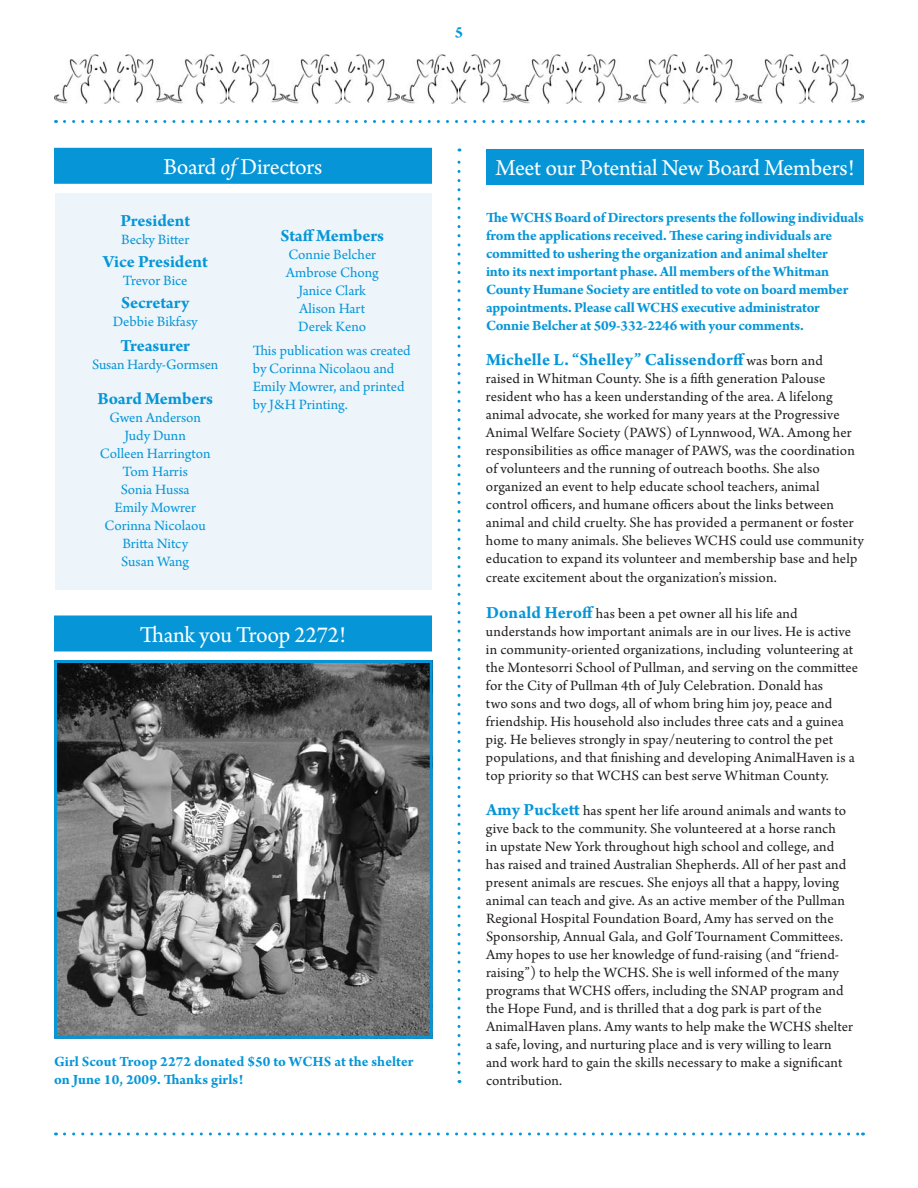
<style>
.page{position:relative;width:918px;height:1188px;background:#fff}
.page>*{position:absolute;margin:0;border:0;box-sizing:border-box;transform-origin:0 0}
.Body_Copy{font:24px "Arno Pro";letter-spacing:-.015em;color:#fff}
.Body_Copy-2{font:700 18px "Arno Pro";color:#0696d7}
.Body_Copy-3{font:700 16.5px "Arno Pro";color:#0696d7}
.Body_Copy-4{font:15px/18px "Arno Pro";letter-spacing:.01em;color:#231f20}
.Body_Copy-5{font:700 15px/18px "Arno Pro";letter-spacing:-.01em;color:#0696d7}
.t1{font:15px/18px "Arno Pro";letter-spacing:-.005em;color:#0696d7}
.s1{font-style:italic}
.s2{font-weight:400;font-size:15px;color:#231f20}
.s3{font-weight:700;font-size:18px;color:#0696d7}
</style>
<div class="page">
<div style="left:56px;top:193px;width:376px;height:396px;background:#edf5fb"></div>
<svg style="left:64px;top:120px;width:799px;height:3px"></svg>
<img style="left:113px;top:54px;width:113px;height:49px">
<img style="left:229px;top:54px;width:112px;height:49px">
<img style="left:344px;top:54px;width:55px;height:48px">
<img style="left:401px;top:54px;width:56px;height:49px">
<img style="left:460px;top:54px;width:55px;height:48px">
<img style="left:517px;top:54px;width:56px;height:49px">
<img style="left:576px;top:54px;width:55px;height:48px">
<img style="left:55px;top:54px;width:56px;height:49px">
<img style="left:634px;top:54px;width:56px;height:49px">
<img style="left:692px;top:54px;width:114px;height:49px">
<img style="left:808px;top:54px;width:55px;height:48px">
<svg style="left:64px;top:1132px;width:799px;height:4px"></svg>
<div style="left:486px;top:149px;width:378px;height:36px;background:#0696d7"></div>
<img style="left:58px;top:664px;width:371px;height:371px">
<div style="left:54px;top:660px;width:379px;height:379px;border:3px solid #0696d7"></div>
<svg style="left:458px;top:148px;width:2px;height:924px"></svg>
<div style="left:54px;top:615px;width:378px;height:36px;background:#0696d7"></div>
<div style="left:54px;top:148px;width:378px;height:36px;background:#0696d7"></div>
<p class="Body_Copy-3" style="left:455px;top:22px;width:10px">5</p>
<p class="Body_Copy" style="left:164px;top:153px;width:160px">Board <span class="s1">of</span> Directors</p>
<p class="Body_Copy-2" style="left:120px;top:210px;width:71px">President</p>
<p class="t1" style="left:121px;top:231px;width:70px">Becky Bitter</p>
<p class="Body_Copy-2" style="left:103px;top:251px;width:107px">Vice President</p>
<p class="t1" style="left:123px;top:272px;width:66px">Trevor Bice</p>
<p class="Body_Copy-2" style="left:121px;top:292px;width:70px">Secretary</p>
<p class="t1" style="left:113px;top:313px;width:86px">Debbie Bikfasy</p>
<p class="Body_Copy-2" style="left:120px;top:335px;width:71px">Treasurer</p>
<p class="t1" style="left:92px;top:356px;width:127px">Susan Hardy-Gormsen</p>
<p class="Body_Copy-2" style="left:97px;top:388px;width:117px">Board Members</p>
<p class="t1" style="left:109px;top:409px;width:93px">Gwen Anderson</p>
<p class="t1" style="left:125px;top:427px;width:63px">Judy Dunn</p>
<p class="t1" style="left:100px;top:445px;width:112px">Colleen Harrington</p>
<p class="t1" style="left:123px;top:463px;width:67px">Tom Harris</p>
<p class="t1" style="left:121px;top:481px;width:70px">Sonia Hussa</p>
<p class="t1" style="left:115px;top:499px;width:83px">Emily Mowrer</p>
<p class="t1" style="left:105px;top:517px;width:103px">Corinna Nicolaou</p>
<p class="t1" style="left:122px;top:535px;width:67px">Britta Nitcy</p>
<p class="t1" style="left:121px;top:553px;width:69px">Susan Wang</p>
<p class="Body_Copy-2" style="left:280px;top:225px;width:105px">Staff Members</p>
<p class="t1" style="left:288px;top:246px;width:89px">Connie Belcher</p>
<p class="t1" style="left:286px;top:264px;width:94px">Ambrose Chong</p>
<p class="t1" style="left:298px;top:282px;width:69px">Janice Clark</p>
<p class="t1" style="left:299px;top:300px;width:67px">Alison Hart</p>
<p class="t1" style="left:298px;top:318px;width:69px">Derek Keno</p>
<p class="t1" style="left:253px;top:343px;width:160px">This publication was created by Corinna Nicolaou and<br>Emily Mowrer, and printed by J&amp;H Printing.</p>
<p class="Body_Copy" style="left:140px;top:621px;width:208px">Thank you Troop 2272!</p>
<p class="Body_Copy-5" style="left:54px;top:1053px;width:361px">Girl Scout Troop 2272 donated $50 to WCHS at the shelter on June 10, 2009. Thanks girls!</p>
<p class="Body_Copy" style="left:496px;top:154px;width:360px">Meet our Potential New Board Members!</p>
<p class="Body_Copy-5" style="left:486px;top:209px;width:379px">The WCHS Board of Directors presents the following individuals from the applications received. These caring individuals are committed to ushering the organization and animal shelter<br>into its next important phase. All members of the Whitman County Humane Society are entitled to vote on board member appointments. Please call WCHS executive administrator Connie Belcher at 509-332-2246 with your comments.</p>
<p class="Body_Copy-2" style="left:486px;top:349px;width:338px">Michelle L. “Shelley” Calissendorff <span class="s2">was born and</span></p>
<p class="Body_Copy-4" style="left:486px;top:370px;width:379px">raised in Whitman County. She is a fifth generation Palouse resident who has a keen understanding of the area. A lifelong animal advocate, she worked for many years at the Progressive Animal Welfare Society (PAWS) of Lynnwood, WA. Among her responsibilities as office manager of PAWS, was the coordination of volunteers and the running of outreach booths. She also organized an event to help educate school teachers, animal control officers, and humane officers about the links between animal and child cruelty. She has provided a permanent or foster home to many animals. She believes WCHS could use community education to expand its volunteer and membership base and help</p>
<p class="Body_Copy-4" style="left:486px;top:570px;width:292px">create excitement about the organization’s mission.</p>
<p class="Body_Copy-4" style="left:486px;top:605px;width:374px"><span class="s3">Donald Heroff</span> has been a pet owner all his life and understands how important animals are in our lives. He is active in community-oriented organizations, including volunteering at the Montesorri School of Pullman, and serving on the committee for the City of Pullman 4th of July Celebration. Donald has<br>two sons and two dogs, all of whom bring him joy, peace and friendship. His household also includes three cats and a guinea pig. He believes strongly in spay/neutering to control the pet populations, and that finishing and developing AnimalHaven is a top priority so that WCHS can best serve Whitman County.</p>
<p class="Body_Copy-4" style="left:486px;top:802px;width:369px"><span class="s3">Amy Puckett</span> has spent her life around animals and wants to give back to the community. She volunteered at a horse ranch<br>in upstate New York throughout high school and college, and has raised and trained Australian Shepherds. All of her past and present animals are rescues. She enjoys all that a happy, loving animal can teach and give. As an active member of the Pullman Regional Hospital Foundation Board, Amy has served on the Sponsorship, Annual Gala, and Golf Tournament Committees.<br>Amy hopes to use her knowledge of fund-raising (and “friend&shy;raising”) to help the WCHS. She is well informed of the many programs that WCHS offers, including the SNAP program and the Hope Fund, and is thrilled that a dog park is part of the AnimalHaven plans. Amy wants to help make the WCHS shelter a safe, loving, and nurturing place and is very willing to learn and work hard to gain the skills necessary to make a significant contribution.</p>
</div>
